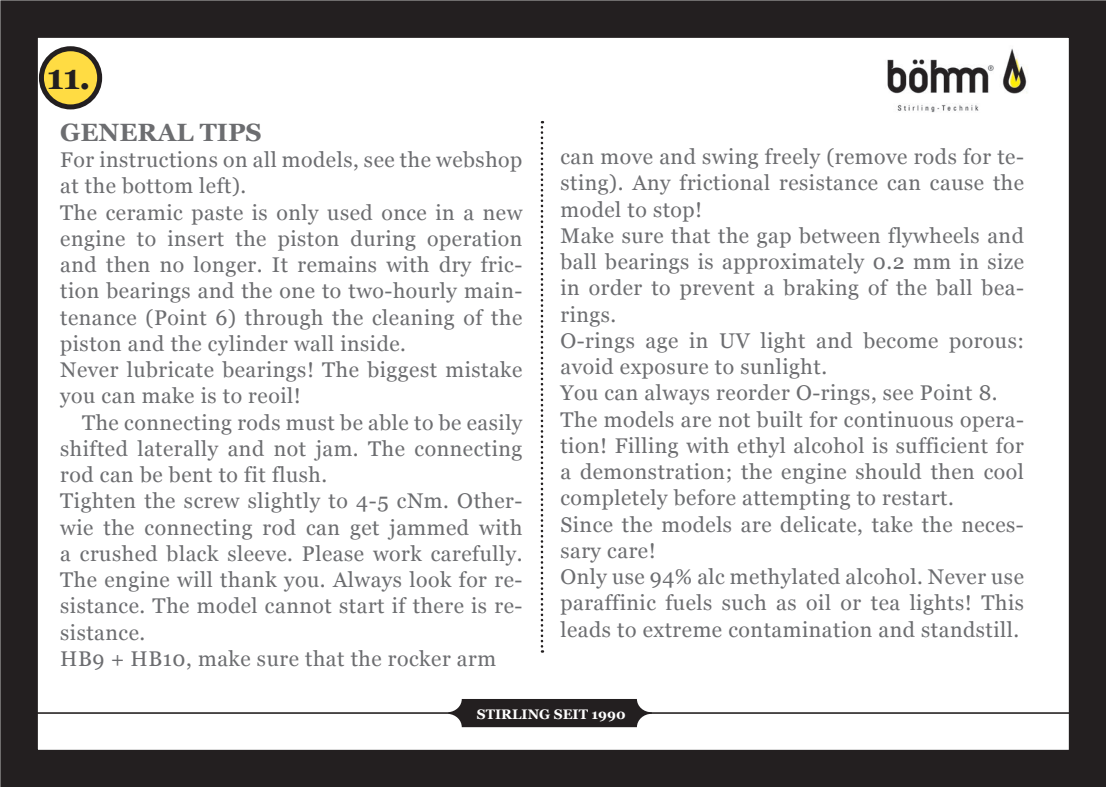
<style>
.page{position:relative;width:1106px;height:787px;background:#fff}
.page>*{position:absolute;margin:0;border:0;box-sizing:border-box;transform-origin:0 0}
.t1{font:700 35px "Georgia";color:#231f20}
.t2{font:700 25px "Georgia";color:#6c6d70}
.t3{font:21.25px/26.2px "Georgia";letter-spacing:.025em;color:#6c6d70}
.t4{font:700 13.75px "Georgia";color:#fff}
</style>
<div class="page">
<hr style="left:25px;top:712px;width:1058px;height:1px;background:#231f20">
<div style="left:448px;top:699px;width:203px;height:28px;background:#231f20;border-radius:14px"></div>
<div style="left:0;top:0;width:1106px;height:787px;border:38px solid #231f20"></div>
<img style="left:887px;top:48px;width:141px;height:65px">
<svg style="left:540px;top:121px;width:3px;height:531px"></svg>
<div style="left:41px;top:49px;width:59px;height:58px;background:#ffdc43;border-radius:50%"></div>
<div style="left:39px;top:46px;width:63px;height:63px;border:5px solid #231f20;border-radius:50%"></div>
<h1 class="t1" style="left:47px;top:55px;width:46px">11.</h1>
<p class="t2" style="left:60px;top:116px;width:203px">GENERAL TIPS</p>
<p class="t3" style="left:60px;top:147px;width:464px">For instructions on all models, see the webshop at the bottom left).<br>The ceramic paste is only used once in a new engine to insert the piston during operation and then no longer. It remains with dry fric&shy;tion bearings and the one to two-hourly main&shy;tenance (Point 6) through the cleaning of the piston and the cylinder wall inside.<br>Never lubricate bearings! The biggest mistake you can make is to reoil!</p>
<p class="t3" style="left:60px;top:409px;width:464px;text-indent:22px">The connecting rods must be able to be easily shifted laterally and not jam. The connecting rod can be bent to fit flush.<br>Tighten the screw slightly to 4-5 cNm. Other&shy;wie the connecting rod can get jammed with a crushed black sleeve. Please work carefully.<br>The engine will thank you. Always look for re&shy;sistance. The model cannot start if there is re&shy;sistance.<br>HB9 + HB10, make sure that the rocker arm</p>
<p class="t3" style="left:560px;top:144px;width:465px">can move and swing freely (remove rods for te&shy;sting). Any frictional resistance can cause the model to stop!<br>Make sure that the gap between flywheels and ball bearings is approximately 0.2 mm in size in order to prevent a braking of the ball bea&shy;rings.<br>O-rings age in UV light and become porous: avoid exposure to sunlight.<br>You can always reorder O-rings, see Point 8.<br>The models are not built for continuous opera&shy;tion! Filling with ethyl alcohol is sufficient for a demonstration; the engine should then cool completely before attempting to restart.<br>Since the models are delicate, take the neces&shy;sary care!<br>Only use 94% alc methylated alcohol. Never use paraffinic fuels such as oil or tea lights! This leads to extreme contamination and standstill.</p>
<p class="t4" style="left:477px;top:705px;width:150px">STIRLING SEIT 1990</p>
</div>
